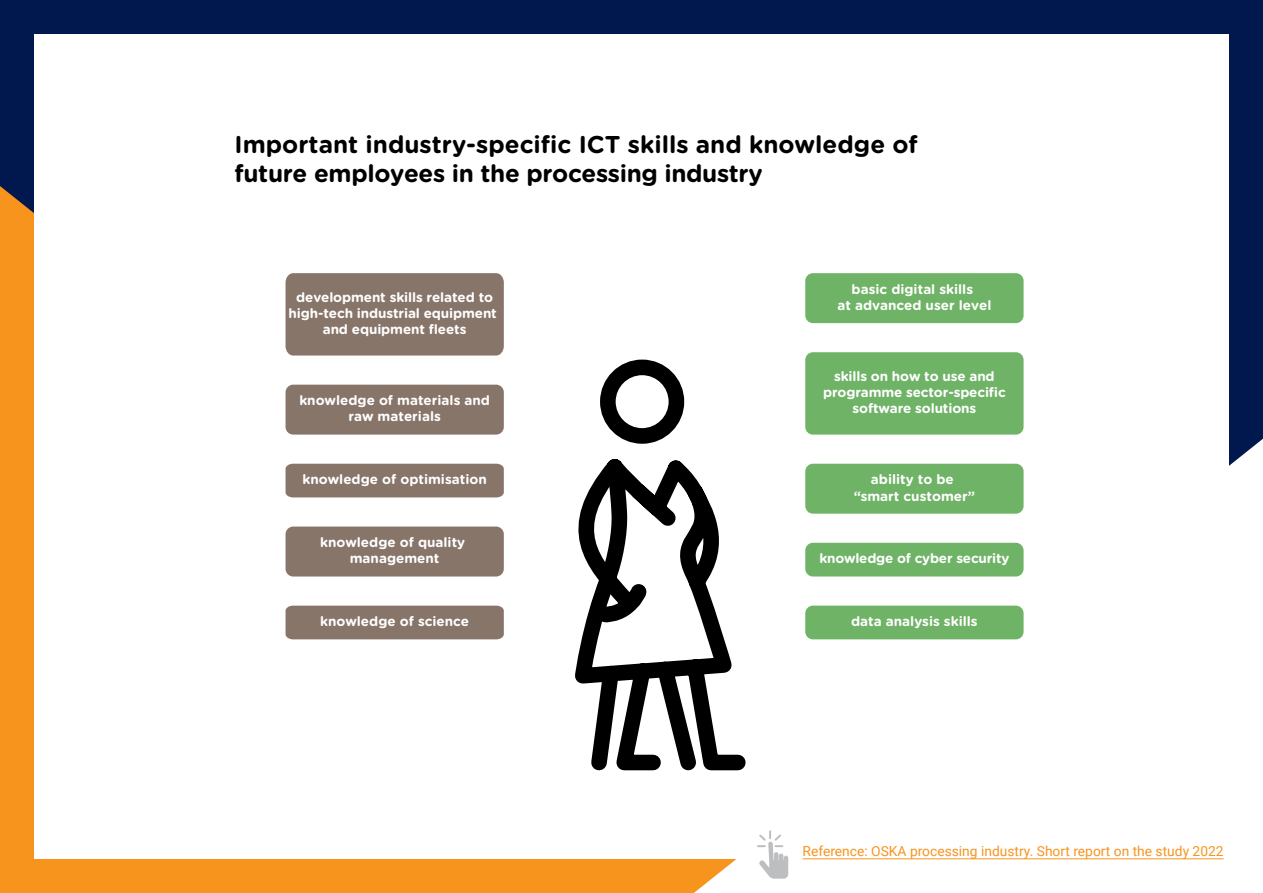
<style>
.page{position:relative;width:1263px;height:893px;background:#00184e}
.page>*{position:absolute;margin:0;border:0;box-sizing:border-box;transform-origin:0 0}
.t1{font:700 24.3px/29.1px "Gotham Rounded";color:#000}
.t2{font:13.8px "Roboto";color:#f7941e}
.t3{font:700 13.5px/16.2px "Gotham Rounded";color:#fff;text-align:center}
</style>
<div class="page">
<div style="left:0;top:186px;width:694px;height:707px;background:#f7941e"></div>
<div style="left:694px;top:439px;width:569px;height:454px;background:#fff"></div>
<div style="left:34px;top:34px;width:1195px;height:825px;background:#fff"></div>
<div style="left:805px;top:543px;width:218px;height:33px;background:#6fb366;border-radius:8px"></div>
<svg style="left:575px;top:359px;width:171px;height:412px"></svg>
<div style="left:286px;top:273px;width:218px;height:83px;background:#88756a"></div>
<div style="left:286px;top:385px;width:218px;height:50px;background:#88756a;border-radius:8px"></div>
<div style="left:286px;top:464px;width:218px;height:33px;background:#88756a"></div>
<div style="left:286px;top:606px;width:218px;height:33px;background:#88756a"></div>
<div style="left:805px;top:464px;width:218px;height:50px;background:#6fb366;border-radius:8px"></div>
<div style="left:286px;top:527px;width:218px;height:49px;background:#88756a;border-radius:8px"></div>
<div style="left:805px;top:273px;width:218px;height:50px;background:#6fb366;border-radius:8px"></div>
<div style="left:805px;top:352px;width:218px;height:83px;background:#6fb366;border-radius:8px"></div>
<div style="left:805px;top:606px;width:218px;height:33px;background:#6fb366;border-radius:8px"></div>
<svg style="left:757px;top:831px;width:31px;height:48px"></svg>
<hr style="left:803px;top:858px;width:420px;height:1px;background:#f7941e">
<p class="t1" style="left:235px;top:129px;width:685px">Important industry-specific ICT skills and knowledge of future employees in the processing industry</p>
<p class="t3" style="left:288px;top:288px;width:210px">development skills related to high-tech industrial equipment and equipment fleets</p>
<p class="t3" style="left:299px;top:392px;width:192px">knowledge of materials and raw materials</p>
<p class="t3" style="left:302px;top:471px;width:186px">knowledge of optimisation</p>
<p class="t3" style="left:320px;top:534px;width:147px">knowledge of quality management</p>
<p class="t3" style="left:320px;top:613px;width:151px">knowledge of science</p>
<p class="t3" style="left:837px;top:280px;width:156px">basic digital skills<br>at advanced user level</p>
<p class="t3" style="left:823px;top:367px;width:184px">skills on how to use and programme sector-specific software solutions</p>
<p class="t3" style="left:854px;top:471px;width:123px">ability to be “smart customer”</p>
<p class="t3" style="left:819px;top:550px;width:192px">knowledge of cyber security</p>
<p class="t3" style="left:851px;top:613px;width:128px">data analysis skills</p>
<p class="t2" style="left:803px;top:841px;width:422px">Reference: OSKA processing industry. Short report on the study 2022</p>
</div>
